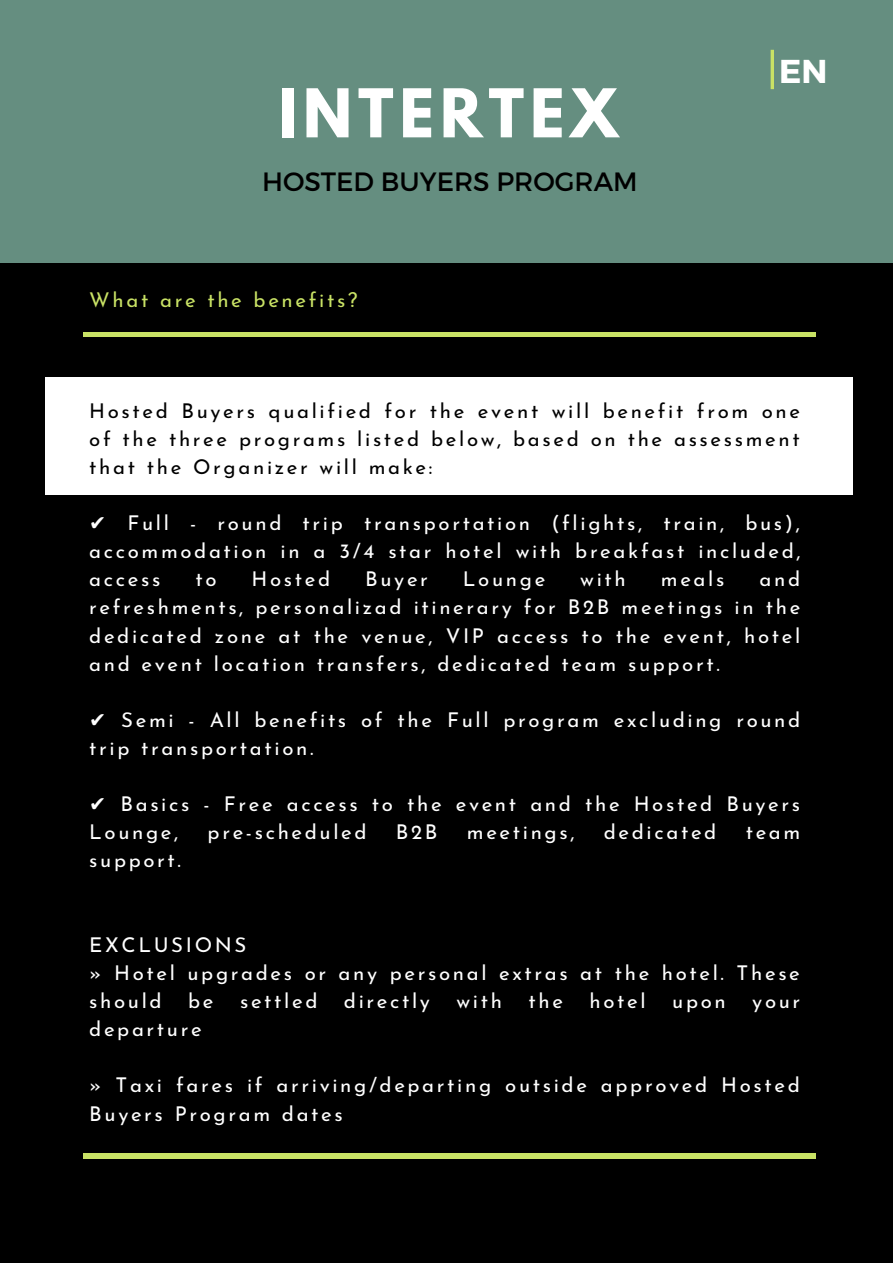
<style>
.page{position:relative;width:893px;height:1264px;background:#fff}
.page>*{position:absolute;margin:0;border:0;box-sizing:border-box;transform-origin:0 0}
.t1{font:700 59.55px "League Spartan";letter-spacing:.1em;color:#fff}
.t2{font:700 33px "Montserrat";color:#fff}
.t3{font:26.4px "Montserrat";color:#000}
.t4{font:20.4px/28px "Josefin Sans";letter-spacing:.13em;color:#fff}
.t5{font:20.4px/28px "Josefin Sans";letter-spacing:.13em;color:#000;text-align:justify}
.t6{font:20.4px "Josefin Sans";letter-spacing:.13em;color:#c9e265}
.s1{font-family:"DejaVu Sans"}
</style>
<div class="page">
<div style="left:0;top:12px;width:892px;height:1250px;background:#000"></div>
<div style="left:0;top:0;width:892px;height:263px;background:#658e80"></div>
<div style="left:83px;top:1153px;width:732px;height:5px;background:#c9e265"></div>
<div style="left:45px;top:377px;width:807px;height:117px;background:#fff"></div>
<div style="left:83px;top:332px;width:732px;height:5px;background:#c9e265"></div>
<svg style="left:770px;top:50px;width:4px;height:39px"></svg>
<h1 class="t1" style="left:278px;top:84px;width:341px">INTERTEX</h1>
<p class="t3" style="left:262px;top:164px;width:377px">HOSTED BUYERS PROGRAM</p>
<p class="t6" style="left:89px;top:292px;width:270px">What are the benefits?</p>
<h2 class="t2" style="left:779px;top:50px;width:50px">EN</h2>
<p class="t5" style="left:89px;top:398px;width:712px">Hosted Buyers qualified for the event will benefit from one of the three programs listed below, based on the assessment that the Organizer will make:</p>
<p class="t4" style="left:89px;top:511px;width:712px;text-align:justify"><span class="s1">✔</span> Full - round trip transportation (flights, train, bus), accommodation in a 3/4 star hotel with breakfast included, access</p>
<p class="t4" style="left:89px;top:567px;width:712px;text-align:justify;text-indent:670px">and refreshments, personalizad itinerary for B2B meetings in the dedicated zone at the venue, VIP access to the event, hotel and event location transfers, dedicated team support.</p>
<p class="t4" style="left:89px;top:707px;width:712px"><span class="s1">✔</span> Semi - All benefits of the Full program excluding round trip transportation.</p>
<p class="t4" style="left:89px;top:792px;width:712px"><span class="s1">✔</span> Basics - Free access to the event and the Hosted Buyers<br>Lounge,</p>
<p class="t4" style="left:195px;top:567px;width:23px">to</p>
<p class="t4" style="left:251px;top:567px;width:80px">Hosted</p>
<p class="t4" style="left:365px;top:567px;width:64px">Buyer</p>
<p class="t4" style="left:463px;top:567px;width:84px">Lounge</p>
<p class="t4" style="left:580px;top:567px;width:47px">with</p>
<p class="t4" style="left:660px;top:567px;width:65px">meals</p>
<p class="t4" style="left:208px;top:820px;width:160px">pre-scheduled</p>
<p class="t4" style="left:396px;top:820px;width:43px">B2B</p>
<p class="t4" style="left:467px;top:820px;width:109px">meetings,</p>
<p class="t4" style="left:604px;top:820px;width:114px">dedicated</p>
<p class="t4" style="left:745px;top:820px;width:56px">team</p>
<p class="t4" style="left:89px;top:848px;width:93px">support.</p>
<p class="t4" style="left:89px;top:932px;width:712px">EXCLUSIONS<br>» Hotel upgrades or any personal extras at the hotel. These should</p>
<p class="t4" style="left:188px;top:988px;width:27px">be</p>
<p class="t4" style="left:240px;top:988px;width:79px">settled</p>
<p class="t4" style="left:344px;top:988px;width:87px">directly</p>
<p class="t4" style="left:456px;top:988px;width:47px">with</p>
<p class="t4" style="left:528px;top:988px;width:36px">the</p>
<p class="t4" style="left:589px;top:988px;width:58px">hotel</p>
<p class="t4" style="left:672px;top:988px;width:55px">upon</p>
<p class="t4" style="left:752px;top:988px;width:49px">your</p>
<p class="t4" style="left:89px;top:1017px;width:114px">departure</p>
<p class="t4" style="left:89px;top:1073px;width:712px">» Taxi fares if arriving/departing outside approved Hosted<br>Buyers Program dates</p>
</div>
